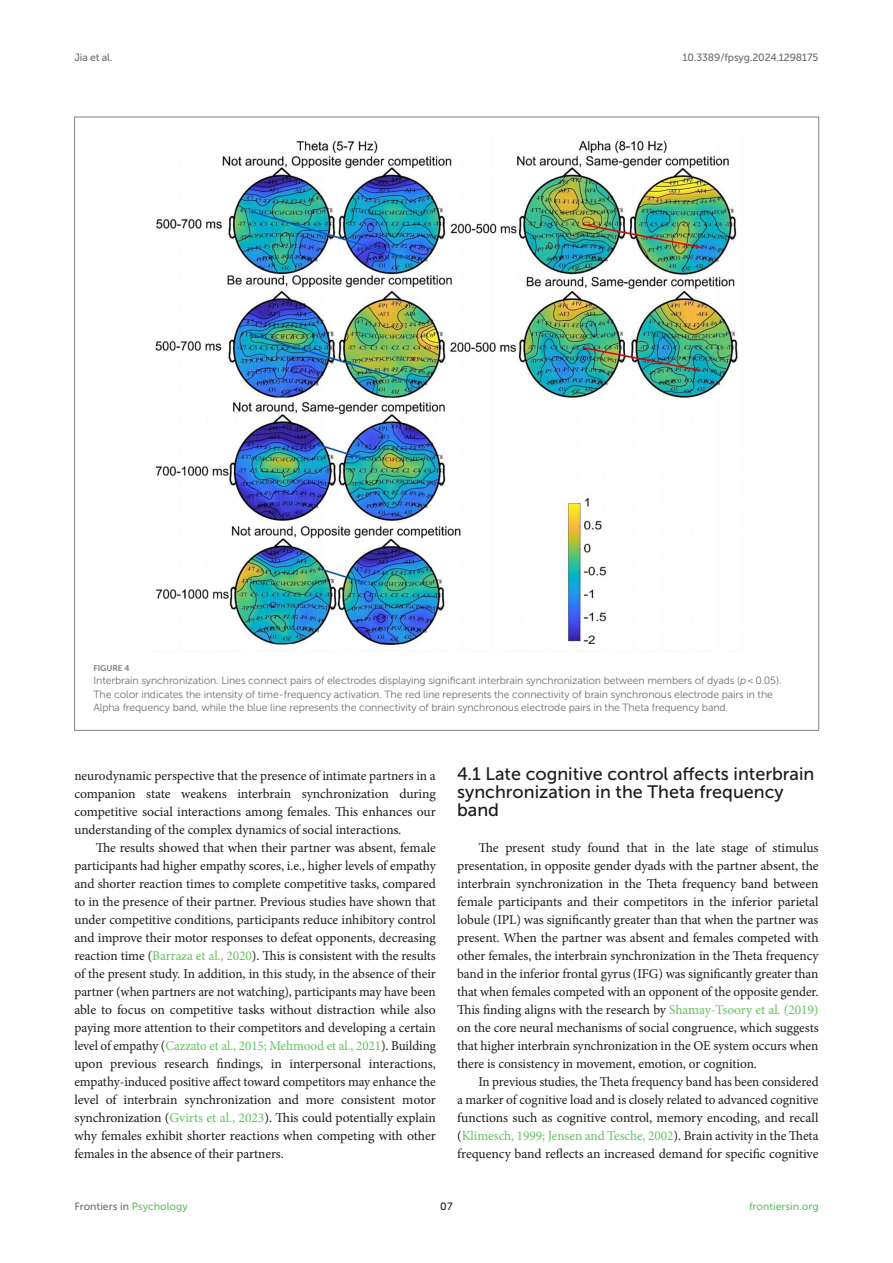
<style>
.page{position:relative;width:893px;height:1263px;background:#fff}
.page>*{position:absolute;margin:0;border:0;box-sizing:border-box;transform-origin:0 0}
.HEAD_2{font:18px/18px "Museo Sans 500";color:#1b1c1b}
.TEXT{font:13.5px/18px "Minion Pro";letter-spacing:-.005em;color:#1b1c1b;text-align:justify}
.TEXT_FLUSH{font:13.5px/18px "Minion Pro";letter-spacing:-.005em;color:#1b1c1b;text-align:justify}
.FIG_LEG{font:10.5px/13.5px "Museo Sans 300";letter-spacing:-.01em;color:#706f70}
.t1{font:10.5px "Museo Sans 500";letter-spacing:-.015em;color:#706f70}
.t2{font:10.5px "Museo Sans 500";color:#65c161}
.t3{font:10.5px "Museo Sans 500";color:#1b1c1b}
.FIG_HD{font:8.25px "Museo Sans 700";letter-spacing:-.01em;color:#7e7f7f}
.s1{font-style:italic}
.s2{color:#65c161}
</style>
<div class="page">
<img style="left:155px;top:140px;width:583px;height:506px">
<p class="t1" style="left:74px;top:51px;width:40px">Jia et al.</p>
<p class="t1" style="left:683px;top:51px;width:137px">10.3389/fpsyg.2024.1298175</p>
<p class="FIG_HD" style="left:94px;top:663px;width:37px">FIGURE 4</p>
<p class="FIG_LEG" style="left:94px;top:674px;width:690px">Interbrain synchronization. Lines connect pairs of electrodes displaying significant interbrain synchronization between members of dyads (<span class="s1">p</span> &lt; 0.05).<br>The color indicates the intensity of time-frequency activation. The red line represents the connectivity of brain synchronous electrode pairs in the<br>Alpha frequency band, while the blue line represents the connectivity of brain synchronous electrode pairs in the Theta frequency band.</p>
<p class="TEXT_FLUSH" style="left:74px;top:767px;width:363px">neurodynamic perspective that the presence of intimate partners in a companion state weakens interbrain synchronization during competitive social interactions among females. This enhances our understanding of the complex dynamics of social interactions.</p>
<p class="TEXT" style="left:74px;top:839px;width:363px;text-indent:21px">The results showed that when their partner was absent, female participants had higher empathy scores, i.e., higher levels of empathy and shorter reaction times to complete competitive tasks, compared to in the presence of their partner. Previous studies have shown that under competitive conditions, participants reduce inhibitory control and improve their motor responses to defeat opponents, decreasing reaction time (<span class="s2">Barraza et al., 2020</span>). This is consistent with the results of the present study. In addition, in this study, in the absence of their partner (when partners are not watching), participants may have been able to focus on competitive tasks without distraction while also paying more attention to their competitors and developing a certain level of empathy (<span class="s2">Cazzato et al., 2015; Mehmood et al., 2021</span>). Building upon previous research findings, in interpersonal interactions, empathy-induced positive affect toward competitors may enhance the level of interbrain synchronization and more consistent motor synchronization (<span class="s2">Gvirts et al., 2023</span>). This could potentially explain why females exhibit shorter reactions when competing with other females in the absence of their partners.</p>
<p class="HEAD_2" style="left:457px;top:765px;width:359px">4.1 Late cognitive control affects interbrain synchronization in the Theta frequency band</p>
<p class="TEXT_FLUSH" style="left:457px;top:839px;width:363px;text-indent:21px">The present study found that in the late stage of stimulus presentation, in opposite gender dyads with the partner absent, the interbrain synchronization in the Theta frequency band between female participants and their competitors in the inferior parietal lobule (IPL) was significantly greater than that when the partner was present. When the partner was absent and females competed with other females, the interbrain synchronization in the Theta frequency band in the inferior frontal gyrus (IFG) was significantly greater than that when females competed with an opponent of the opposite gender.<br>This finding aligns with the research by <span class="s2">Shamay-Tsoory et al. (2019) </span>on the core neural mechanisms of social congruence, which suggests that higher interbrain synchronization in the OE system occurs when there is consistency in movement, emotion, or cognition.</p>
<p class="TEXT" style="left:457px;top:1073px;width:363px;text-indent:21px">In previous studies, the Theta frequency band has been considered a marker of cognitive load and is closely related to advanced cognitive functions such as cognitive control, memory encoding, and recall (<span class="s2">Klimesch, 1999; Jensen and Tesche, 2002</span>). Brain activity in the Theta frequency band reflects an increased demand for specific cognitive</p>
<p class="t1" style="left:74px;top:1200px;width:115px">Frontiers in <span class="s2">Psychology</span></p>
<p class="t3" style="left:440px;top:1200px;width:14px">07</p>
<p class="t2" style="left:749px;top:1200px;width:71px">frontiersin.org</p>
</div>
